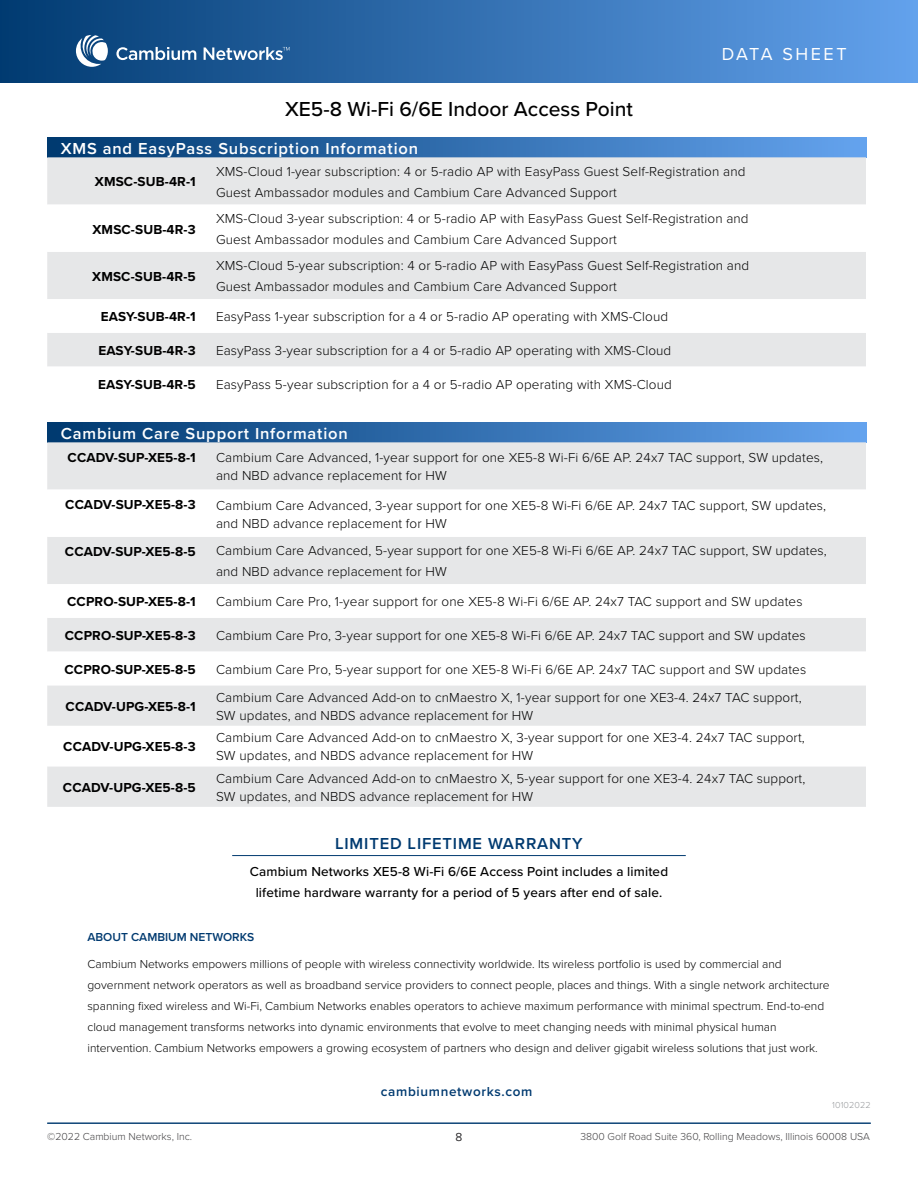
<style>
.page{position:relative;width:918px;height:1188px;background:#fff}
.page>*{position:absolute;margin:0;border:0;box-sizing:border-box;transform-origin:0 0}
.t1{font:500 21px "Proxima Nova";color:#000}
.t2{font:18px "Proxima Nova";letter-spacing:.14em;color:#fff}
.t3{font:600 16.5px "Proxima Nova";letter-spacing:.05em;color:#fff}
.t4{font:600 16.5px "Proxima Nova";letter-spacing:.05em;color:#003a70}
.t5{font:300 13.5px/18px "Proxima Nova";letter-spacing:.01em;color:#000}
.t6{font:700 13.5px "Proxima Nova";letter-spacing:.01em;color:#000}
.t7{font:500 13.5px/21px "Proxima Nova";letter-spacing:.01em;color:#000;text-align:center}
.t8{font:600 13.5px "Proxima Nova";letter-spacing:.05em;color:#003a70}
.t9{font:300 12px/21px "Proxima Nova";color:#000}
.t10{font:600 12px "Proxima Nova";color:#003a70}
.t11{font:500 12px "Proxima Nova";color:#414042}
.t12{font:300 12px "Proxima Nova";color:#414042}
.t13{font:300 10.5px "Proxima Nova";color:#414042}
.t14{font:300 9px "Proxima Nova";letter-spacing:.01em;color:#97999c}
</style>
<div class="page">
<hr style="left:47px;top:1123px;width:824px;height:1px;background:#003a70">
<div style="left:0;top:0;width:918px;height:82px;background:linear-gradient(to right,#013b71,#63a2ec)"></div>
<svg style="left:116px;top:47px;width:224px;height:23px;background:#3c6ea1"></svg>
<svg style="left:66px;top:35px;width:42px;height:44px"></svg>
<hr style="left:232px;top:855px;width:454px;height:1px;background:#003a70">
<div style="left:47px;top:422px;width:819px;height:20px;background:linear-gradient(to right,#00396f,#64a3ee)"></div>
<div style="left:47px;top:442px;width:819px;height:365px;background:#e6e7e8"></div>
<svg style="left:47px;top:490px;width:819px;height:276px"></svg>
<div style="left:47px;top:137px;width:819px;height:20px;background:linear-gradient(to right,#00396f,#64a3ee)"></div>
<div style="left:47px;top:157px;width:819px;height:47px;background:#e6e7e8"></div>
<svg style="left:47px;top:252px;width:819px;height:114px;fill:#e6e7e8"></svg>
<h1 class="t1" style="left:285px;top:100px;width:349px">XE5-8 Wi-Fi 6/6E Indoor Access Point</h1>
<h2 class="t2" style="left:722px;top:47px;width:126px">DATA SHEET</h2>
<p class="t3" style="left:61px;top:141px;width:359px">XMS and EasyPass Subscription Information</p>
<p class="t6" style="left:95px;top:176px;width:102px">XMSC-SUB-4R-1</p>
<p class="t5" style="left:216px;top:162px;width:531px;line-height:21px">XMS-Cloud 1-year subscription: 4 or 5-radio AP with EasyPass Guest Self-Registration and<br>Guest Ambassador modules and Cambium Care Advanced Support</p>
<p class="t6" style="left:93px;top:223px;width:105px">XMSC-SUB-4R-3</p>
<p class="t5" style="left:216px;top:209px;width:534px;line-height:21px">XMS-Cloud 3-year subscription: 4 or 5-radio AP with EasyPass Guest Self-Registration and<br>Guest Ambassador modules and Cambium Care Advanced Support</p>
<p class="t6" style="left:92px;top:271px;width:105px">XMSC-SUB-4R-5</p>
<p class="t5" style="left:216px;top:256px;width:535px;line-height:21px">XMS-Cloud 5-year subscription: 4 or 5-radio AP with EasyPass Guest Self-Registration and<br>Guest Ambassador modules and Cambium Care Advanced Support</p>
<p class="t6" style="left:101px;top:311px;width:96px">EASY-SUB-4R-1</p>
<p class="t5" style="left:216px;top:309px;width:454px">EasyPass 1-year subscription for a 4 or 5-radio AP operating with XMS-Cloud</p>
<p class="t6" style="left:98px;top:345px;width:99px">EASY-SUB-4R-3</p>
<p class="t5" style="left:216px;top:342px;width:457px">EasyPass 3-year subscription for a 4 or 5-radio AP operating with XMS-Cloud</p>
<p class="t6" style="left:98px;top:379px;width:99px">EASY-SUB-4R-5</p>
<p class="t5" style="left:216px;top:376px;width:457px">EasyPass 5-year subscription for a 4 or 5-radio AP operating with XMS-Cloud</p>
<p class="t3" style="left:61px;top:426px;width:289px">Cambium Care Support Information</p>
<p class="t6" style="left:68px;top:452px;width:130px">CCADV-SUP-XE5-8-1</p>
<p class="t5" style="left:216px;top:450px;width:609px">Cambium Care Advanced, 1-year support for one XE5-8 Wi-Fi 6/6E AP. 24x7 TAC support, SW updates, and NBD advance replacement for HW</p>
<p class="t6" style="left:65px;top:499px;width:132px">CCADV-SUP-XE5-8-3</p>
<p class="t5" style="left:216px;top:497px;width:612px">Cambium Care Advanced, 3-year support for one XE5-8 Wi-Fi 6/6E AP. 24x7 TAC support, SW updates, and NBD advance replacement for HW</p>
<p class="t6" style="left:65px;top:546px;width:132px">CCADV-SUP-XE5-8-5</p>
<p class="t5" style="left:216px;top:541px;width:612px;line-height:21px">Cambium Care Advanced, 5-year support for one XE5-8 Wi-Fi 6/6E AP. 24x7 TAC support, SW updates, and NBD advance replacement for HW</p>
<p class="t6" style="left:67px;top:596px;width:130px">CCPRO-SUP-XE5-8-1</p>
<p class="t5" style="left:216px;top:594px;width:588px">Cambium Care Pro, 1-year support for one XE5-8 Wi-Fi 6/6E AP. 24x7 TAC support and SW updates</p>
<p class="t6" style="left:65px;top:630px;width:132px">CCPRO-SUP-XE5-8-3</p>
<p class="t5" style="left:216px;top:627px;width:591px">Cambium Care Pro, 3-year support for one XE5-8 Wi-Fi 6/6E AP. 24x7 TAC support and SW updates</p>
<p class="t6" style="left:65px;top:664px;width:133px">CCPRO-SUP-XE5-8-5</p>
<p class="t5" style="left:216px;top:661px;width:592px">Cambium Care Pro, 5-year support for one XE5-8 Wi-Fi 6/6E AP. 24x7 TAC support and SW updates</p>
<p class="t6" style="left:66px;top:701px;width:132px">CCADV-UPG-XE5-8-1</p>
<p class="t5" style="left:216px;top:689px;width:587px">Cambium Care Advanced Add-on to cnMaestro X, 1-year support for one XE3-4. 24x7 TAC support,<br>SW updates, and NBDS advance replacement for HW</p>
<p class="t6" style="left:63px;top:741px;width:134px">CCADV-UPG-XE5-8-3</p>
<p class="t5" style="left:216px;top:730px;width:590px">Cambium Care Advanced Add-on to cnMaestro X, 3-year support for one XE3-4. 24x7 TAC support,<br>SW updates, and NBDS advance replacement for HW</p>
<p class="t6" style="left:63px;top:782px;width:134px">CCADV-UPG-XE5-8-5</p>
<p class="t5" style="left:216px;top:770px;width:591px">Cambium Care Advanced Add-on to cnMaestro X, 5-year support for one XE3-4. 24x7 TAC support,<br>SW updates, and NBDS advance replacement for HW</p>
<p class="t4" style="left:335px;top:836px;width:249px">LIMITED LIFETIME WARRANTY</p>
<p class="t7" style="left:250px;top:862px;width:420px">Cambium Networks XE5-8 Wi-Fi 6/6E Access Point includes a limited lifetime hardware warranty for a period of 5 years after end of sale.</p>
<p class="t10" style="left:87px;top:932px;width:168px">ABOUT CAMBIUM NETWORKS</p>
<p class="t9" style="left:87px;top:955px;width:744px">Cambium Networks empowers millions of people with wireless connectivity worldwide. Its wireless portfolio is used by commercial and government network operators as well as broadband service providers to connect people, places and things. With a single network architecture spanning fixed wireless and Wi-Fi, Cambium Networks enables operators to achieve maximum performance with minimal spectrum. End-to-end cloud management transforms networks into dynamic environments that evolve to meet changing needs with minimal physical human intervention. Cambium Networks empowers a growing ecosystem of partners who design and deliver gigabit wireless solutions that just work.</p>
<p class="t8" style="left:381px;top:1086px;width:153px">cambiumnetworks.com</p>
<p class="t14" style="left:832px;top:1102px;width:40px">10102022</p>
<p class="t13" style="left:580px;top:1132px;width:291px">3800 Golf Road Suite 360, Rolling Meadows, Illinois 60008 USA</p>
<p class="t13" style="left:47px;top:1132px;width:146px">©2022 Cambium Networks, Inc.</p>
<p class="t12" style="left:456px;top:1132px;width:8px">8</p>
<p class="t11" style="left:747px;top:1132px;width:124px">cambiumnetworks.com</p>
</div>
